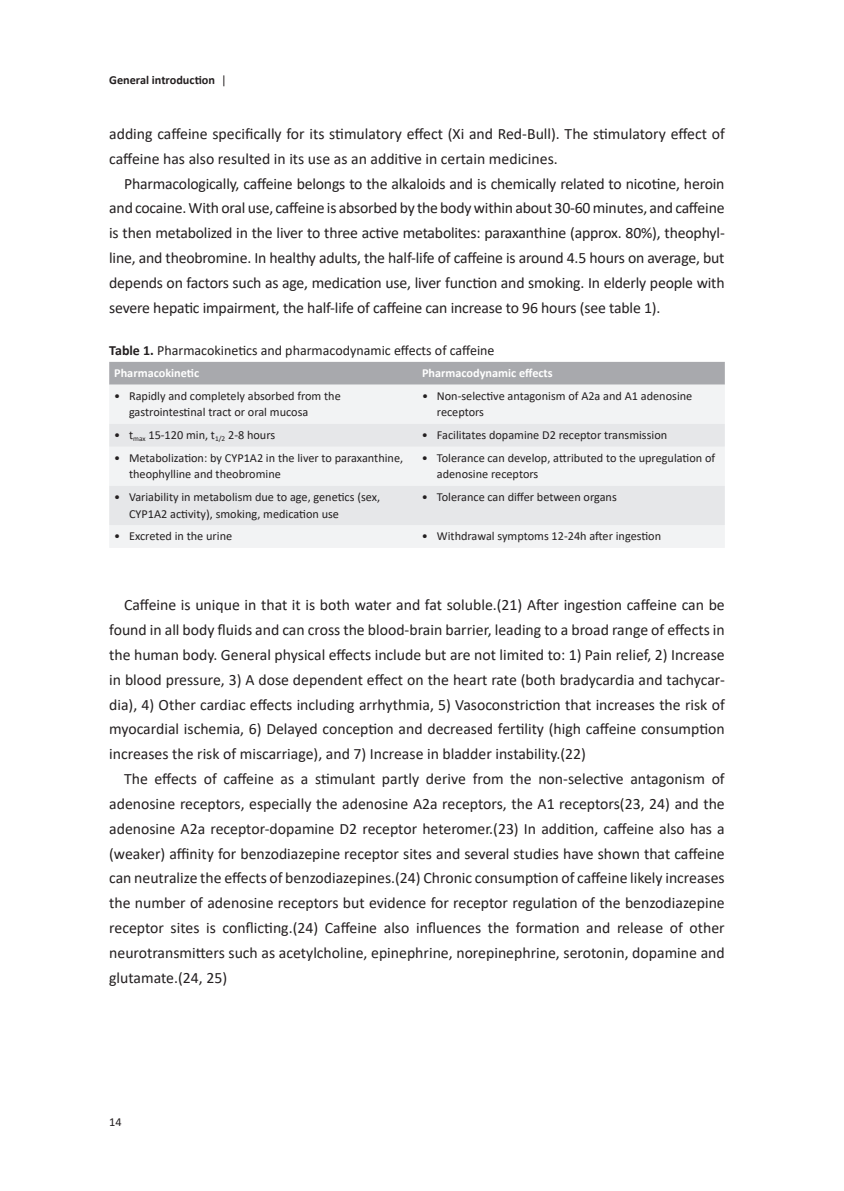
<style>
.page{position:relative;width:844px;height:1191px;background:#fff}
.page>*{position:absolute;margin:0;border:0;box-sizing:border-box;transform-origin:0 0}
.t1{font:15.75px/24.8px "Calibri";color:#231f20;text-align:justify}
.t2{font:14px "Calibri";color:#231f20}
.t3{font:12.25px/16.3px "Calibri";color:#231f20}
.t4{font:700 12.25px "Calibri";color:#fff}
.t5{font:700 12.25px "Calibri";color:#231f20}
.s1{font-weight:400}
.s2{font-weight:700}
</style>
<div class="page">
<div style="left:109px;top:362px;width:615px;height:23px;background:#a8a9ad"></div>
<div style="left:109px;top:385px;width:615px;height:163px;background:#f2f3f4"></div>
<svg style="left:109px;top:424px;width:615px;height:101px;fill:#e6e7e9"></svg>
<p class="t5" style="left:109px;top:71px;width:119px">General introduction <span class="s1">|</span></p>
<p class="t1" style="left:109px;top:121px;width:617px">adding caffeine specifically for its stimulatory effect (Xi and Red-Bull). The stimulatory effect of caffeine has also resulted in its use as an additive in certain medicines.</p>
<p class="t1" style="left:109px;top:170px;width:617px;text-indent:15px">Pharmacologically, caffeine belongs to the alkaloids and is chemically related to nicotine, heroin and cocaine. With oral use, caffeine is absorbed by the body within about 30-60 minutes, and caffeine is then metabolized in the liver to three active metabolites: paraxanthine (approx. 80%), theophyl&shy;line, and theobromine. In healthy adults, the half-life of caffeine is around 4.5 hours on average, but depends on factors such as age, medication use, liver function and smoking. In elderly people with severe hepatic impairment, the half-life of caffeine can increase to 96 hours (see table 1).</p>
<p class="t2" style="left:109px;top:340px;width:387px"><span class="s2">Table 1.</span> Pharmacokinetics and pharmacodynamic effects of caffeine</p>
<p class="t4" style="left:114px;top:364px;width:86px">Pharmacokinetic</p>
<p class="t4" style="left:422px;top:364px;width:132px">Pharmacodynamic effects</p>
<p class="t3" style="left:129px;top:387px;width:213px;text-indent:-15px">• Rapidly and completely absorbed from the gastrointestinal tract or oral mucosa</p>
<p class="t3" style="left:437px;top:387px;width:257px;text-indent:-15px">• Non-selective antagonism of A2a and A1 adenosine receptors</p>
<p class="t3" style="left:114px;top:427px;width:162px">• t<sub>max</sub> 15-120 min, t<sub>1/2</sub> 2-8 hours</p>
<p class="t3" style="left:422px;top:427px;width:247px">• Facilitates dopamine D2 receptor transmission</p>
<p class="t3" style="left:129px;top:449px;width:275px;text-indent:-15px">• Metabolization: by CYP1A2 in the liver to paraxanthine, theophylline and theobromine</p>
<p class="t3" style="left:437px;top:449px;width:280px;text-indent:-15px">• Tolerance can develop, attributed to the upregulation of adenosine receptors</p>
<p class="t3" style="left:129px;top:489px;width:252px;text-indent:-15px">• Variability in metabolism due to age, genetics (sex,<br>CYP1A2 activity), smoking, medication use</p>
<p class="t3" style="left:422px;top:489px;width:196px">• Tolerance can differ between organs</p>
<p class="t3" style="left:114px;top:528px;width:119px">• Excreted in the urine</p>
<p class="t3" style="left:422px;top:528px;width:241px">• Withdrawal symptoms 12-24h after ingestion</p>
<p class="t1" style="left:109px;top:592px;width:617px;text-indent:15px">Caffeine is unique in that it is both water and fat soluble.(21) After ingestion caffeine can be found in all body fluids and can cross the blood-brain barrier, leading to a broad range of effects in the human body. General physical effects include but are not limited to: 1) Pain relief, 2) Increase in blood pressure, 3) A dose dependent effect on the heart rate (both bradycardia and tachycar&shy;dia), 4) Other cardiac effects including arrhythmia, 5) Vasoconstriction that increases the risk of myocardial ischemia, 6) Delayed conception and decreased fertility (high caffeine consumption increases the risk of miscarriage), and 7) Increase in bladder instability.(22)</p>
<p class="t1" style="left:109px;top:766px;width:617px;text-indent:15px">The effects of caffeine as a stimulant partly derive from the non-selective antagonism of adenosine receptors, especially the adenosine A2a receptors, the A1 receptors(23, 24) and the adenosine A2a receptor-dopamine D2 receptor heteromer.(23) In addition, caffeine also has a (weaker) affinity for benzodiazepine receptor sites and several studies have shown that caffeine can neutralize the effects of benzodiazepines.(24) Chronic consumption of caffeine likely increases the number of adenosine receptors but evidence for receptor regulation of the benzodiazepine receptor sites is conflicting.(24) Caffeine also influences the formation and release of other neurotransmitters such as acetylcholine, epinephrine, norepinephrine, serotonin, dopamine and glutamate.(24, 25)</p>
<p class="t3" style="left:109px;top:1113px;width:14px">14</p>
</div>
